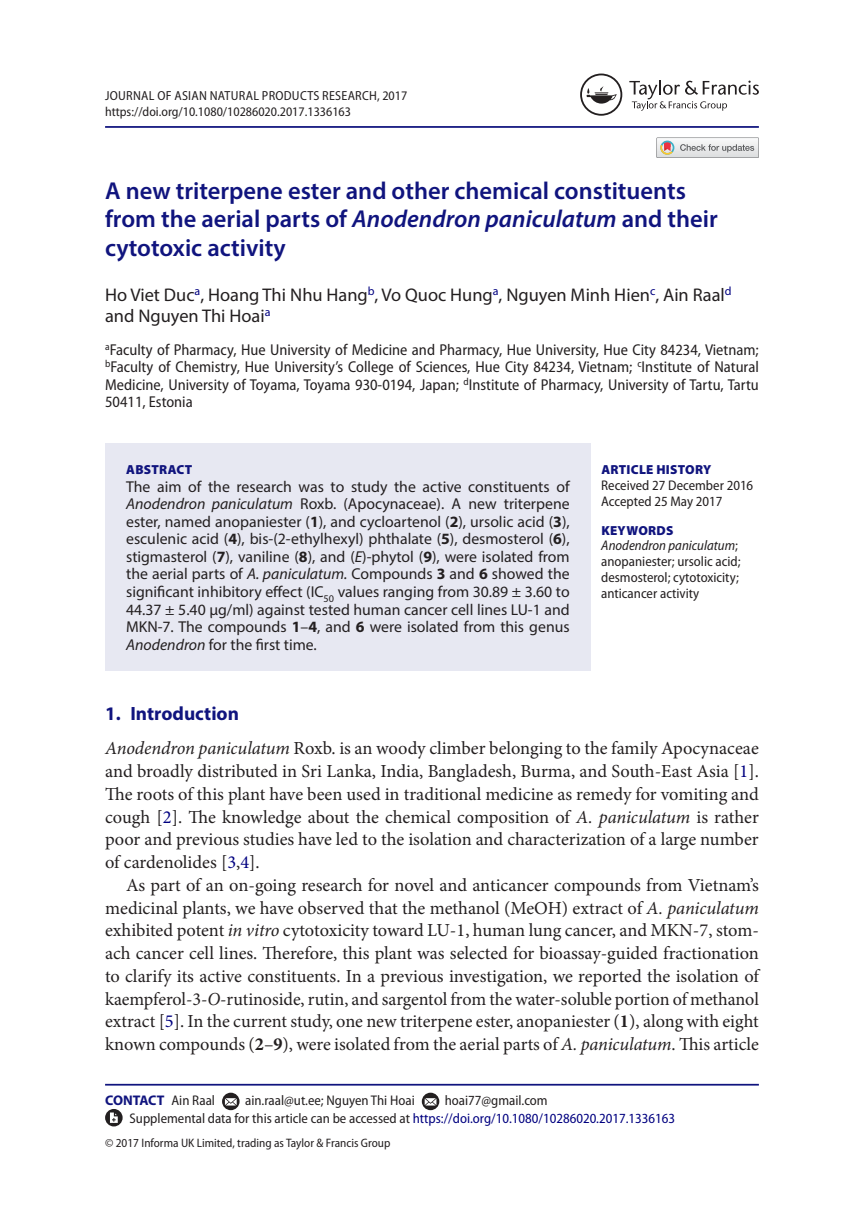
<style>
.page{position:relative;width:864px;height:1231px;background:#fff}
.page>*{position:absolute;margin:0;border:0;box-sizing:border-box;transform-origin:0 0}
.t1{font:600 24.5px/28px "Myriad Pro";color:#10147e}
.t2{font:700 19.25px "Myriad Pro";color:#10147e}
.t3{font:18.38px/22.8px "Minion Pro";color:#231f20;text-align:justify}
.t4{font:18.38px/21px "Myriad Pro";color:#231f20}
.t5{font:15.75px/17.5px "Myriad Pro";color:#231f20;text-align:justify}
.t6{font:semi-condensed 15.75px/17.5px "Myriad Pro";color:#231f20;text-align:justify}
.t7{font:semi-condensed 14px/15.8px "Myriad Pro";color:#231f20}
.t8{font:700 14px "Myriad Pro";letter-spacing:-.015em;color:#10147e}
.t9{font:semi-condensed 13.12px/15.8px "Myriad Pro";letter-spacing:.015em;color:#231f20}
.t10{font:900 13.12px "Myriad Pro";letter-spacing:.02em;color:#10147e}
.t11{font:semi-condensed 12.25px "Myriad Pro";color:#231f20}
.s1{font-style:italic}
.s2{font-weight:700}
.s3{color:#000080}
.s4{font-weight:400;font-stretch:semi-condensed;color:#231f20}
</style>
<div class="page">
<hr style="left:105px;top:126px;width:653px;height:2px;background:#10147e">
<div style="left:105px;top:443px;width:485px;height:228px;background:#e7e8f2"></div>
<hr style="left:105px;top:1083px;width:653px;height:2px;background:#10147e">
<svg style="left:222px;top:1092px;width:17px;height:18px"></svg>
<svg style="left:225px;top:1097px;width:11px;height:8px"></svg>
<svg style="left:421px;top:1092px;width:18px;height:18px"></svg>
<svg style="left:424px;top:1097px;width:12px;height:8px"></svg>
<svg style="left:105px;top:1108px;width:17px;height:18px"></svg>
<svg style="left:110px;top:1112px;width:8px;height:10px"></svg>
<svg style="left:629px;top:80px;width:129px;height:31px"></svg>
<svg style="left:580px;top:74px;width:42px;height:42px"></svg>
<svg style="left:656px;top:137px;width:102px;height:21px"></svg>
<p class="t9" style="left:105px;top:88px;width:303px">Journal of Asian Natural Products Research, 2017 https://doi.org/10.1080/10286020.2017.1336163</p>
<h1 class="t1" style="left:105px;top:177px;width:614px">A new triterpene ester and other chemical constituents from the aerial parts of <span class="s1">Anodendron paniculatum</span> and their cytotoxic activity</h1>
<p class="t4" style="left:105px;top:284px;width:627px">Ho Viet Duc<sup>a</sup>, Hoang Thi Nhu Hang<sup>b</sup>, Vo Quoc Hung<sup>a</sup>, Nguyen Minh Hien<sup>c</sup>, Ain Raal<sup>d </sup>and Nguyen Thi Hoai<sup>a</sup></p>
<p class="t6" style="left:105px;top:341px;width:655px"><sup>a</sup>Faculty of Pharmacy, Hue University of Medicine and Pharmacy, Hue University, Hue City 84234, Vietnam; <sup>b</sup>Faculty of Chemistry, Hue University’s College of Sciences, Hue City 84234, Vietnam; <sup>c</sup>Institute of Natural Medicine, University of Toyama, Toyama 930-0194, Japan; <sup>d</sup>Institute of Pharmacy, University of Tartu, Tartu 50411, Estonia</p>
<p class="t10" style="left:126px;top:462px;width:68px">ABSTRACT</p>
<p class="t5" style="left:126px;top:477px;width:445px">The aim of the research was to study the active constituents of <span class="s1">Anodendron paniculatum</span> Roxb. (Apocynaceae). A new triterpene ester, named anopaniester (<span class="s2">1</span>), and cycloartenol (<span class="s2">2</span>), ursolic acid (<span class="s2">3</span>), esculenic acid (<span class="s2">4</span>), bis-(2-ethylhexyl) phthalate (<span class="s2">5</span>), desmosterol (<span class="s2">6</span>), stigmasterol (<span class="s2">7</span>), vaniline (<span class="s2">8</span>), and (<span class="s1">E</span>)-phytol (<span class="s2">9</span>), were isolated from the aerial parts of <span class="s1">A. paniculatum.</span> Compounds <span class="s2">3</span> and <span class="s2">6</span> showed the significant inhibitory effect (IC<sub>50</sub> values ranging from 30.89 ± 3.60 to 44.37 ± 5.40 μg/ml) against tested human cancer cell lines LU-1 and MKN-7. The compounds <span class="s2">1</span>–<span class="s2">4</span>, and <span class="s2">6</span> were isolated from this genus <span class="s1">Anodendron</span> for the first time.</p>
<p class="t10" style="left:601px;top:462px;width:111px">ARTICLE HISTORY</p>
<p class="t7" style="left:601px;top:477px;width:153px">Received 27 December 2016<br>Accepted 25 May 2017</p>
<p class="t10" style="left:601px;top:522px;width:74px">KEYWORDS</p>
<p class="t7" style="left:601px;top:538px;width:141px"><span class="s1">Anodendron paniculatum</span>; anopaniester; ursolic acid; desmosterol; cytotoxicity; anticancer activity</p>
<p class="t2" style="left:105px;top:701px;width:135px">1. Introduction</p>
<p class="t3" style="left:105px;top:737px;width:655px"><span class="s1">Anodendron paniculatum</span> Roxb. is an woody climber belonging to the family Apocynaceae and broadly distributed in Sri Lanka, India, Bangladesh, Burma, and South-East Asia [<span class="s3">1</span>].<br>The roots of this plant have been used in traditional medicine as remedy for vomiting and cough [<span class="s3">2</span>]. The knowledge about the chemical composition of <span class="s1">A. paniculatum</span> is rather poor and previous studies have led to the isolation and characterization of a large number of cardenolides [<span class="s3">3</span>,<span class="s3">4</span>].</p>
<p class="t3" style="left:105px;top:873px;width:655px;text-indent:21px">As part of an on-going research for novel and anticancer compounds from Vietnam’s medicinal plants, we have observed that the methanol (MeOH) extract of <span class="s1">A. paniculatum </span>exhibited potent <span class="s1">in vitro</span> cytotoxicity toward LU-1, human lung cancer, and MKN-7, stom&shy;ach cancer cell lines. Therefore, this plant was selected for bioassay-guided fractionation to clarify its active constituents. In a previous investigation, we reported the isolation of kaempferol-3-<span class="s1">O</span>-rutinoside, rutin, and sargentol from the water-soluble portion of methanol extract [<span class="s3">5</span>]. In the current study, one new triterpene ester, anopaniester (<span class="s2">1</span>), along with eight known compounds (<span class="s2">2</span>–<span class="s2">9</span>), were isolated from the aerial parts of <span class="s1">A. paniculatum</span>. This article</p>
<p class="t8" style="left:105px;top:1091px;width:111px">CONTACT <span class="s4">Ain Raal</span></p>
<p class="t7" style="left:245px;top:1093px;width:171px">ain.raal@ut.ee; Nguyen Thi Hoai</p>
<p class="t7" style="left:122px;top:1092px;width:554px;line-height:17.5px;text-indent:322px">hoai77@gmail.com<br>Supplemental data for this article can be accessed at <span class="s3">https://doi.org/10.1080/10286020.2017.1336163</span></p>
<p class="t11" style="left:105px;top:1136px;width:286px">© 2017 Informa UK Limited, trading as Taylor &amp; Francis Group</p>
</div>
